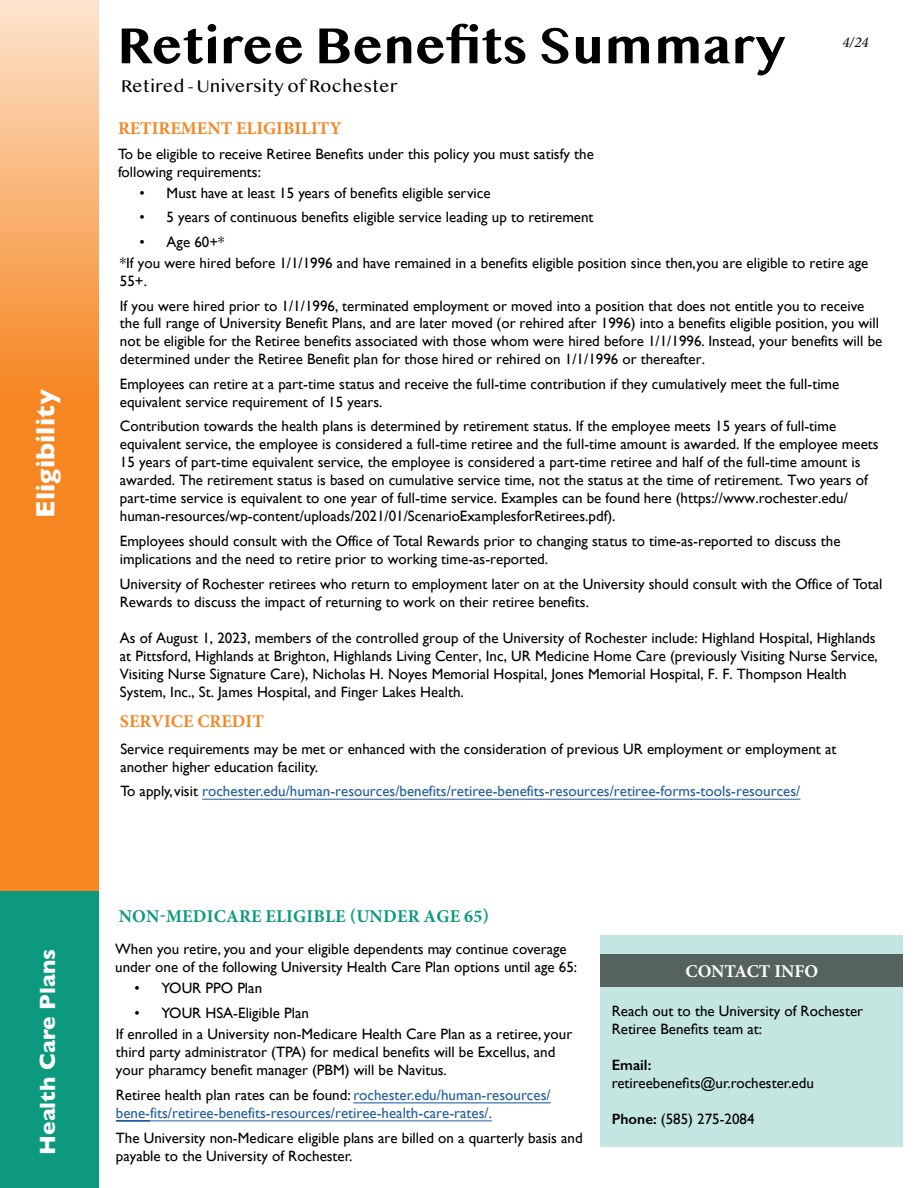
<style>
.page{position:relative;width:918px;height:1188px;background:#fff}
.page>*{position:absolute;margin:0;border:0;box-sizing:border-box;transform-origin:0 0}
.t1{font:700 52.5px "Lao MN";color:#000}
.t2{font:700 27px "Gill Sans";color:#fff}
.t3{font:700 22.5px "Gill Sans";color:#fff}
.t4{font:700 18px "Minion Pro";color:#f68621}
.t5{font:700 18px "Minion Pro";letter-spacing:.01em;color:#0c997e}
.t6{font:18px "Lao MN";color:#000}
.t7{font:700 18px "Minion Pro";color:#fff}
.Body_Paragraph{font:15px/18px "Gill Sans";color:#000}
.t8{font:15px/18px "Gill Sans";color:#000}
.Body_Paragraph-2{font:15px/18px "Gill Sans";color:#215e9e}
.t9{font:600 15px "Gill Sans";color:#000}
.t10{font:italic 15px "Minion Pro";color:#000}
.s1{font-style:inherit}
.s2{color:#000}
.s3{font-weight:600}
</style>
<div class="page">
<svg style="left:0;top:0;width:99px;height:892px;background:#f79a47"></svg>
<div style="left:0;top:892px;width:99px;height:296px;background:#0c997e"></div>
<div style="left:601px;top:935px;width:302px;height:211px;background:#c4e6e0"></div>
<div style="left:601px;top:954px;width:302px;height:33px;background:#546360"></div>
<hr style="left:353px;top:1103px;width:198px;height:1px;background:#215e9e">
<hr style="left:116px;top:1121px;width:34px;height:1px;background:#215e9e">
<hr style="left:150px;top:1121px;width:342px;height:1px;background:#215e9e">
<hr style="left:202px;top:799px;width:598px;height:1px;background:#215e9e">
<p class="t2" style="left:24px;top:518px;width:130px;rotate:-90deg">Eligibility</p>
<p class="t3" style="left:30px;top:1155px;width:207px;rotate:-90deg">Health Care Plans</p>
<p class="t1" style="left:117px;top:14px;width:670px">Retiree Benefits Summary</p>
<p class="t6" style="left:121px;top:75px;width:278px">Retired - University of Rochester</p>
<p class="t4" style="left:118px;top:116px;width:225px">RETIREMENT ELIGIBILITY</p>
<p class="Body_Paragraph" style="left:118px;top:145px;width:477px">To be eligible to receive Retiree Benefits under this policy you must satisfy the following requirements:</p>
<p class="Body_Paragraph" style="left:140px;top:183px;width:352px">• Must have at least 15 years of benefits eligible service</p>
<p class="Body_Paragraph" style="left:140px;top:208px;width:455px">• 5 years of continuous benefits eligible service leading up to retirement</p>
<p class="Body_Paragraph" style="left:140px;top:233px;width:86px">• Age 60+*</p>
<p class="t10" style="left:842px;top:32px;width:28px">4/24</p>
<p class="Body_Paragraph" style="left:120px;top:254px;width:750px"><span class="s1">*</span>If you were hired before 1/1/1996 and have remained in a benefits eligible position since then<span class="s1">,</span> you are eligible to retire age<br>55<span class="s1">+.</span></p>
<p class="t8" style="left:120px;top:297px;width:764px">If you were hired prior to 1/1/1996, terminated employment or moved into a position that does not entitle you to receive the full range of University Benefit Plans, and are later moved (or rehired after 1996) into a benefits eligible position, you will not be eligible for the Retiree benefits associated with those whom were hired before 1/1/1996. Instead, your benefits will be determined under the Retiree Benefit plan for those hired or rehired on 1/1/1996 or thereafter.</p>
<p class="Body_Paragraph" style="left:120px;top:374px;width:721px">Employees can retire at a part-time status and receive the full-time contribution if they cumulatively meet the full-time equivalent service requirement of 15 <span class="s1">years.</span></p>
<p class="t8" style="left:120px;top:418px;width:760px">Contribution towards the health plans is determined by retirement status. If the employee meets 15 years of full-time equivalent service, the employee is considered a full-time retiree and the full-time amount is awarded. If the employee meets 15 years of part-time equivalent service, the employee is considered a part-time retiree and half of the full-time amount is awarded. The retirement status is based on cumulative service time, not the status at the time of retirement. Two years of part-time service is equivalent to one year of full-time service. Examples can be found here (https://www.rochester.edu/ human-resources/wp-content/uploads/2021/01/ScenarioExamplesforRetirees.pdf).</p>
<p class="Body_Paragraph" style="left:120px;top:532px;width:722px">Employees should consult with the Office of Total Rewards prior to changing status to time-as-reported to discuss the implications and the need to retire prior to working time-as-reported.</p>
<p class="Body_Paragraph" style="left:120px;top:575px;width:764px">University of Rochester retirees who return to employment later on at the University should consult with the Office of Total<br>Rewards to discuss the impact of returning to work on their retiree benefits.</p>
<p class="t8" style="left:120px;top:629px;width:759px">As of August 1, 2023, members of the controlled group of the University of Rochester include: Highland Hospital, Highlands at Pittsford, Highlands at Brighton, Highlands Living Center, Inc, UR Medicine Home Care (previously Visiting Nurse Service, Visiting Nurse Signature Care), Nicholas H. Noyes Memorial Hospital, Jones Memorial Hospital, F. F. Thompson Health System, Inc., St. James Hospital, and Finger Lakes Health.</p>
<p class="t4" style="left:120px;top:709px;width:146px">SERVICE CREDIT</p>
<p class="Body_Paragraph" style="left:120px;top:740px;width:718px">Service requirements may be met or enhanced with the consideration of previous UR employment or employment at another higher education facility.</p>
<p class="Body_Paragraph-2" style="left:120px;top:782px;width:682px"><span class="s2">To apply, visit</span> rochester.edu/human-resources/benefits/retiree-benefits-resources/retiree-forms-tools-resources/</p>
<p class="t5" style="left:119px;top:904px;width:372px">NON-MEDICARE ELIGIBLE (UNDER AGE 65)</p>
<p class="Body_Paragraph" style="left:115px;top:940px;width:463px">When you retire, you and your eligible dependents may continue coverage under one of the following University Health Care Plan options until age 65:</p>
<p class="Body_Paragraph" style="left:134px;top:979px;width:129px">• YOUR PPO Plan</p>
<p class="Body_Paragraph" style="left:134px;top:1004px;width:176px">• YOUR HSA-Eligible Plan</p>
<p class="Body_Paragraph" style="left:116px;top:1025px;width:458px">If enrolled in a University non-Medicare Health Care Plan as a retiree, your third party administrator (TPA) <span class="s1">for medical benefits</span> will be Excellus<span class="s1">, and your pharamcy benefit manager (PBM) will be Navitus</span>.</p>
<p class="Body_Paragraph-2" style="left:116px;top:1086px;width:436px"><span class="s2">Retiree health plan rates can be found:</span> rochester.edu/human-resources/ bene-fits/retiree-benefits-resources/retiree-health-care-rates/.</p>
<p class="Body_Paragraph" style="left:116px;top:1129px;width:468px">The University non-Medicare eligible plans are billed on a quarterly basis and payable to the University of Rochester.</p>
<p class="t7" style="left:685px;top:958px;width:134px">CONTACT INFO</p>
<p class="Body_Paragraph" style="left:612px;top:1002px;width:253px">Reach out to the University of Rochester<br>Retiree Benefits team at:</p>
<p class="t9" style="left:612px;top:1056px;width:41px">Email:</p>
<p class="Body_Paragraph" style="left:612px;top:1074px;width:204px">retireebenefits@ur.rochester.edu</p>
<p class="Body_Paragraph" style="left:612px;top:1110px;width:144px"><span class="s3">Phone:</span> (585) 275-2084</p>
</div>
